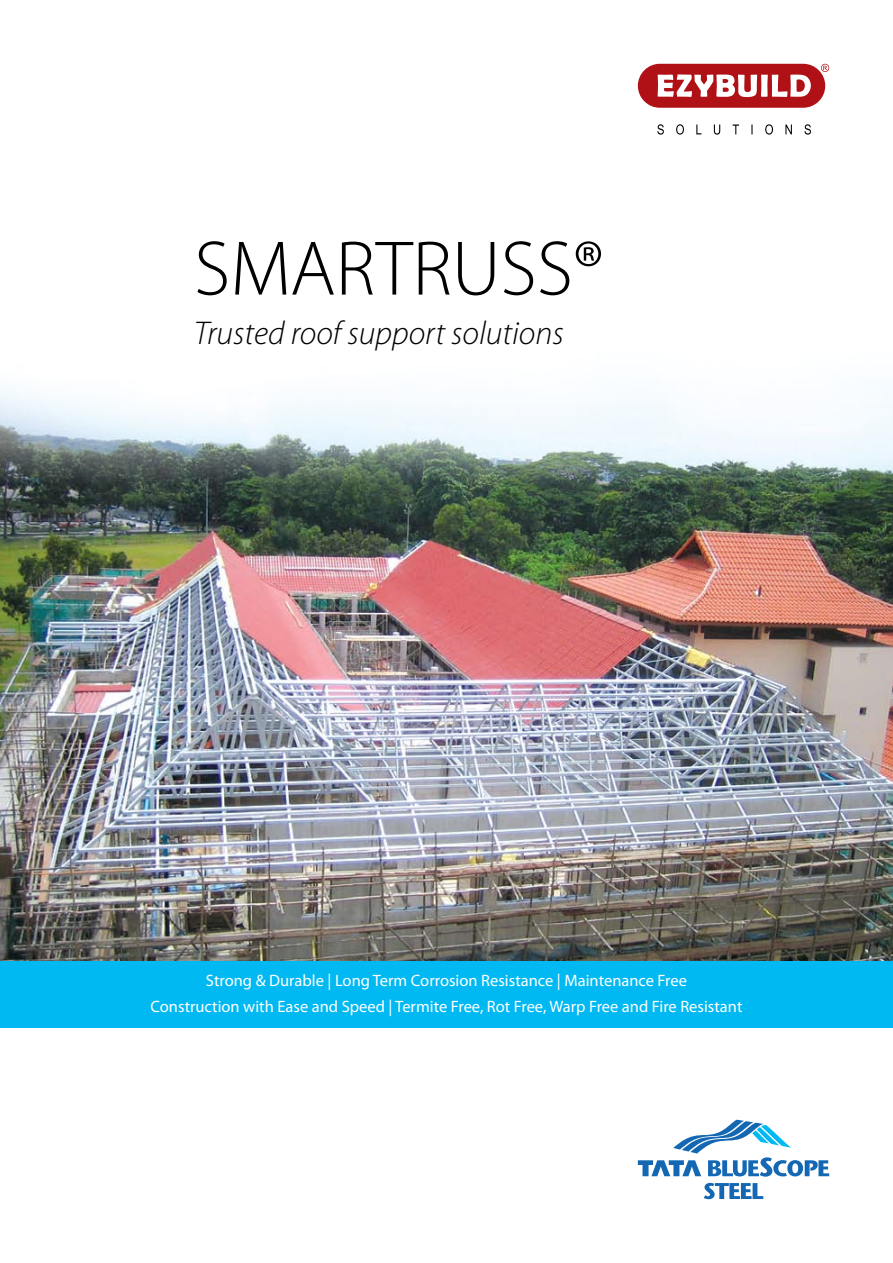
<style>
.page{position:relative;width:893px;height:1263px;background:#fff}
.page>*{position:absolute;margin:0;border:0;box-sizing:border-box;transform-origin:0 0}
.t1{font:300 78px "Myriad Pro";color:#000}
.t2{font:italic 300 33px "Myriad Pro";color:#000}
.t3{font:16.5px/26.5px "Myriad Pro";color:#fff;text-align:center}
</style>
<div class="page">
<img style="left:0;top:389px;width:893px;height:572px">
<div style="left:0;top:961px;width:893px;height:89px;background:#00b9f2"></div>
<div style="left:0;top:1029px;width:893px;height:234px;background:#fff"></div>
<svg style="left:638px;top:64px;width:191px;height:44px"></svg>
<svg style="left:657px;top:124px;width:154px;height:11px"></svg>
<svg style="left:638px;top:1120px;width:191px;height:79px"></svg>
<h1 class="t1" style="left:194px;top:226px;width:411px">SMARTRUSS®</h1>
<h2 class="t2" style="left:194px;top:316px;width:371px">Trusted roof support solutions</h2>
<p class="t3" style="left:151px;top:967px;width:593px">Strong &amp; Durable | Long Term Corrosion Resistance | Maintenance Free<br>Construction with Ease and Speed | Termite Free, Rot Free, Warp Free and Fire Resistant</p>
</div>
